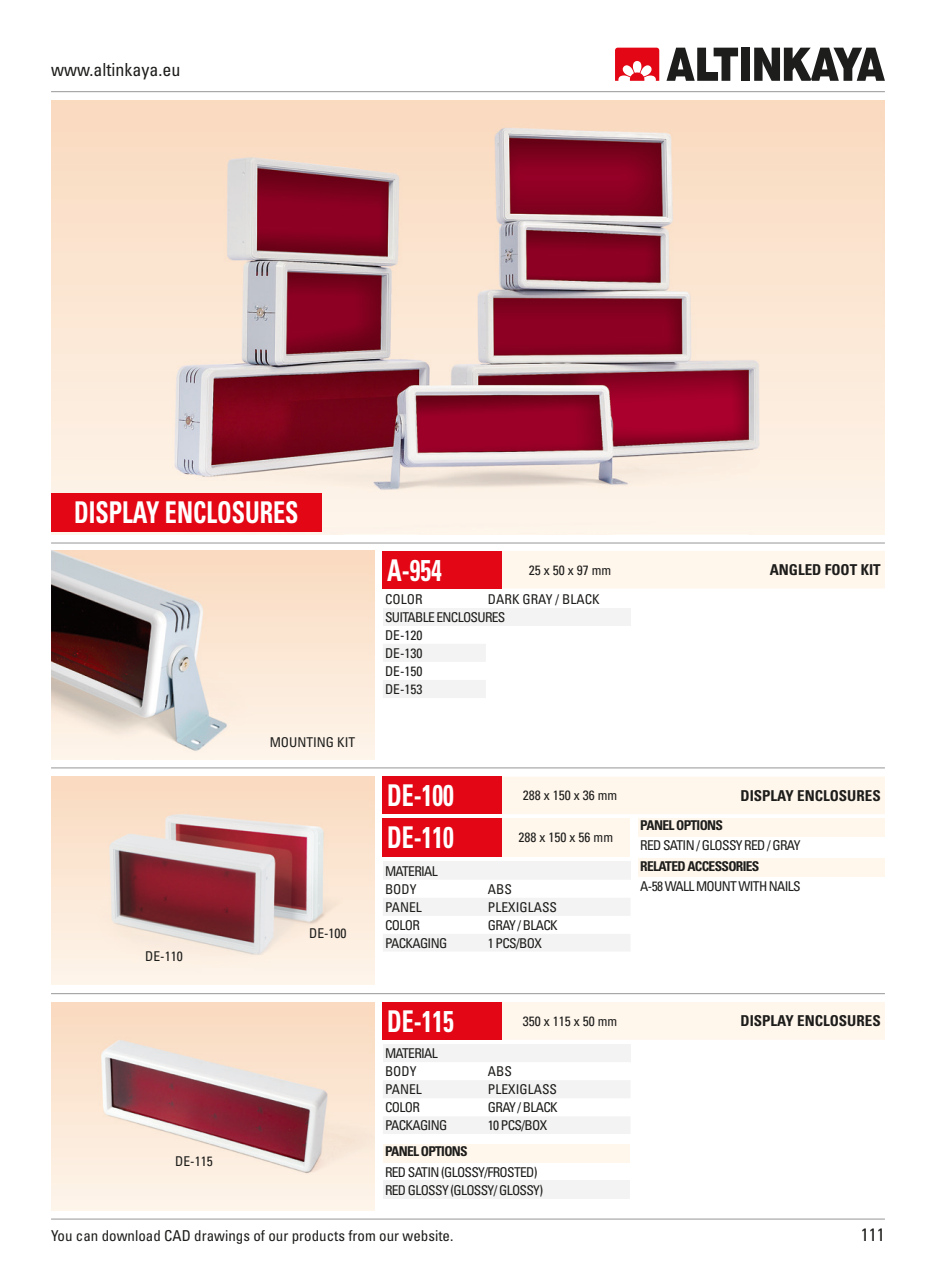
<style>
.page{position:relative;width:936px;height:1276px;background:#fff}
.page>*{position:absolute;margin:0;border:0;box-sizing:border-box;transform-origin:0 0}
.t1{font:700 condensed 30px "Univers LT Pro";color:#fff;scale:.8 1}
.t2{font:condensed 18px "Univers LT Pro";color:#1d1d1b}
.t3{font:condensed 15px "Univers LT Pro";color:#1d1d1b}
.t4{font:700 condensed 15px "Univers LT Pro";color:#1d1d1b}
.t5{font:condensed 13.5px "Univers LT Pro";letter-spacing:-.05em;color:#1d1d1b}
.t6{font:condensed 13.5px "Univers LT Pro";color:#1d1d1b}
.t7{font:700 condensed 13.5px "Univers LT Pro";letter-spacing:-.05em;color:#1d1d1b}
</style>
<div class="page">
<hr style="left:51px;top:1218px;width:833px;height:1px;background:#9d9d9d">
<svg style="left:615px;top:48px;width:44px;height:33px"></svg>
<svg style="left:666px;top:48px;width:72px;height:33px"></svg>
<svg style="left:754px;top:48px;width:130px;height:33px"></svg>
<div style="left:741px;top:48px;width:9px;height:33px;background:#1d1d1b"></div>
<hr style="left:51px;top:91px;width:833px;height:1px;background:#9d9d9d">
<hr style="left:51px;top:542px;width:833px;height:1px;background:#9d9d9d">
<hr style="left:51px;top:767px;width:833px;height:1px;background:#9d9d9d">
<hr style="left:51px;top:993px;width:833px;height:1px;background:#9d9d9d">
<div style="left:383px;top:776px;width:119px;height:38px;background:#e30614"></div>
<div style="left:502px;top:777px;width:382px;height:37px;background:#fff6ec"></div>
<div style="left:383px;top:1002px;width:119px;height:37px;background:#e30614"></div>
<div style="left:502px;top:1002px;width:382px;height:37px;background:#fff6ec"></div>
<img style="left:51px;top:551px;width:323px;height:208px">
<img style="left:51px;top:776px;width:323px;height:209px">
<img style="left:51px;top:1002px;width:323px;height:208px">
<img style="left:51px;top:100px;width:833px;height:434px">
<div style="left:51px;top:493px;width:270px;height:38px;background:#e30614"></div>
<svg style="left:383px;top:551px;width:501px;height:147px"></svg>
<div style="left:383px;top:861px;width:247px;height:18px;background:#f3f3f3"></div>
<svg style="left:383px;top:898px;width:247px;height:53px"></svg>
<div style="left:383px;top:1044px;width:247px;height:18px;background:#f3f3f3"></div>
<svg style="left:383px;top:1081px;width:247px;height:53px"></svg>
<div style="left:383px;top:818px;width:119px;height:38px;background:#e30614"></div>
<div style="left:502px;top:818px;width:127px;height:38px;background:#fff6ec"></div>
<div style="left:638px;top:818px;width:246px;height:18px;background:#fff6ec"></div>
<div style="left:383px;top:1144px;width:246px;height:18px;background:#fff6ec"></div>
<div style="left:383px;top:1180px;width:246px;height:18px;background:#f3f3f3"></div>
<div style="left:638px;top:859px;width:246px;height:18px;background:#fff6ec"></div>
<h2 class="t2" style="left:51px;top:58px;width:131px">www.altinkaya.eu</h2>
<p class="t1" style="left:74px;top:494px;width:282px">DISPLAY ENCLOSURES</p>
<p class="t6" style="left:270px;top:734px;width:87px">MOUNTING KIT</p>
<p class="t5" style="left:145px;top:948px;width:39px">DE-110</p>
<p class="t5" style="left:175px;top:1152px;width:39px">DE-115</p>
<p class="t5" style="left:309px;top:924px;width:39px">DE-100</p>
<p class="t1" style="left:387px;top:551px;width:70px">A-954</p>
<p class="t5" style="left:529px;top:561px;width:84px">25 x 50 x 97 mm</p>
<p class="t4" style="left:769px;top:560px;width:112px">ANGLED FOOT KIT</p>
<p class="t5" style="left:385px;top:590px;width:39px">COLOR</p>
<p class="t6" style="left:488px;top:590px;width:113px">DARK GRAY / BLACK</p>
<p class="t5" style="left:385px;top:608px;width:122px">SUITABLE ENCLOSURES</p>
<p class="t5" style="left:385px;top:626px;width:39px">DE-120</p>
<p class="t5" style="left:385px;top:644px;width:39px">DE-130</p>
<p class="t5" style="left:385px;top:662px;width:39px">DE-150</p>
<p class="t5" style="left:385px;top:680px;width:39px">DE-153</p>
<p class="t1" style="left:387px;top:777px;width:85px">DE-100</p>
<p class="t6" style="left:523px;top:787px;width:96px">288 x 150 x 36 mm</p>
<p class="t4" style="left:740px;top:786px;width:142px">DISPLAY ENCLOSURES</p>
<p class="t1" style="left:387px;top:819px;width:85px">DE-110</p>
<p class="t6" style="left:518px;top:829px;width:96px">288 x 150 x 56 mm</p>
<p class="t5" style="left:385px;top:862px;width:54px">MATERIAL</p>
<p class="t5" style="left:385px;top:880px;width:33px">BODY</p>
<p class="t5" style="left:488px;top:880px;width:26px">ABS</p>
<p class="t5" style="left:385px;top:898px;width:38px">PANEL</p>
<p class="t6" style="left:488px;top:898px;width:71px">PLEXIGLASS</p>
<p class="t5" style="left:385px;top:916px;width:36px">COLOR</p>
<p class="t5" style="left:488px;top:916px;width:71px">GRAY / BLACK</p>
<p class="t5" style="left:385px;top:934px;width:64px">PACKAGING</p>
<p class="t5" style="left:488px;top:934px;width:55px">1 PCS/BOX</p>
<p class="t7" style="left:640px;top:817px;width:84px">PANEL OPTIONS</p>
<p class="t5" style="left:640px;top:837px;width:162px">RED SATIN / GLOSSY RED / GRAY</p>
<p class="t7" style="left:640px;top:857px;width:121px">RELATED ACCESSORIES</p>
<p class="t5" style="left:640px;top:877px;width:162px">A-58 WALL MOUNT WITH NAILS</p>
<p class="t1" style="left:387px;top:1002px;width:85px">DE-115</p>
<p class="t6" style="left:523px;top:1012px;width:96px">350 x 115 x 50 mm</p>
<p class="t4" style="left:740px;top:1012px;width:142px">DISPLAY ENCLOSURES</p>
<p class="t5" style="left:385px;top:1044px;width:54px">MATERIAL</p>
<p class="t5" style="left:385px;top:1062px;width:33px">BODY</p>
<p class="t5" style="left:488px;top:1062px;width:26px">ABS</p>
<p class="t5" style="left:385px;top:1080px;width:38px">PANEL</p>
<p class="t6" style="left:488px;top:1080px;width:71px">PLEXIGLASS</p>
<p class="t5" style="left:385px;top:1099px;width:36px">COLOR</p>
<p class="t5" style="left:488px;top:1099px;width:71px">GRAY / BLACK</p>
<p class="t5" style="left:385px;top:1116px;width:64px">PACKAGING</p>
<p class="t5" style="left:488px;top:1116px;width:61px">10 PCS/BOX</p>
<p class="t7" style="left:385px;top:1143px;width:84px">PANEL OPTIONS</p>
<p class="t5" style="left:385px;top:1163px;width:154px">RED SATIN (GLOSSY/FROSTED)</p>
<p class="t5" style="left:385px;top:1181px;width:159px">RED GLOSSY (GLOSSY/ GLOSSY)</p>
<p class="t3" style="left:51px;top:1226px;width:404px">You can download CAD drawings of our products from our website.</p>
<h2 class="t2" style="left:860px;top:1222px;width:25px">111</h2>
</div>
